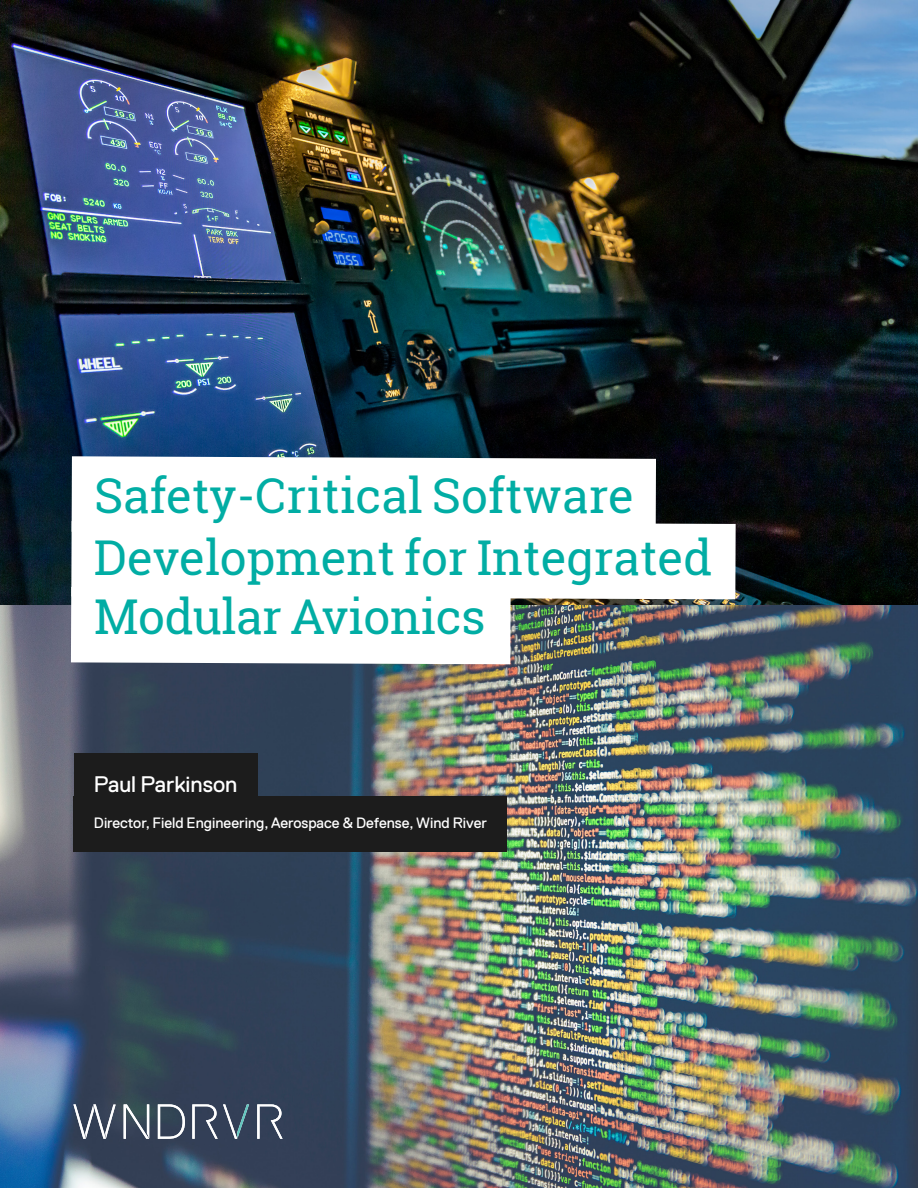
<style>
.page{position:relative;width:918px;height:1188px;background:#fff}
.page>*{position:absolute;margin:0;border:0;box-sizing:border-box;transform-origin:0 0}
.t1{font:48px/62.4px "Roboto Slab";color:#01ada4}
.t2{font:22.5px "Replica Pro";color:#fff}
.t3{font:15px "Replica Pro";color:#fff}
</style>
<div class="page">
<img style="left:0;top:0;width:918px;height:1188px">
<svg style="left:124px;top:1104px;width:25px;height:35px"></svg>
<svg style="left:158px;top:1104px;width:27px;height:35px"></svg>
<svg style="left:257px;top:1104px;width:26px;height:35px"></svg>
<svg style="left:192px;top:1104px;width:57px;height:35px;background:#576477"></svg>
<svg style="left:73px;top:1104px;width:43px;height:35px"></svg>
<div style="left:74px;top:753px;width:184px;height:65px;background:#1c1c1c"></div>
<div style="left:74px;top:796px;width:433px;height:56px;background:#1c1c1c"></div>
<svg style="left:72px;top:456px;width:584px;height:65px"></svg>
<svg style="left:71px;top:521px;width:665px;height:78px"></svg>
<svg style="left:71px;top:587px;width:440px;height:77px"></svg>
<p class="t1" style="left:94px;top:464px;width:620px">Safety-Critical Software<br>Development for Integrated</p>
<p class="t1" style="left:94px;top:585px;width:393px">Modular Avionics</p>
<p class="t2" style="left:94px;top:772px;width:145px">Paul Parkinson</p>
<p class="t3" style="left:94px;top:815px;width:395px">Director, Field Engineering, Aerospace &amp; Defense, Wind River</p>
</div>
